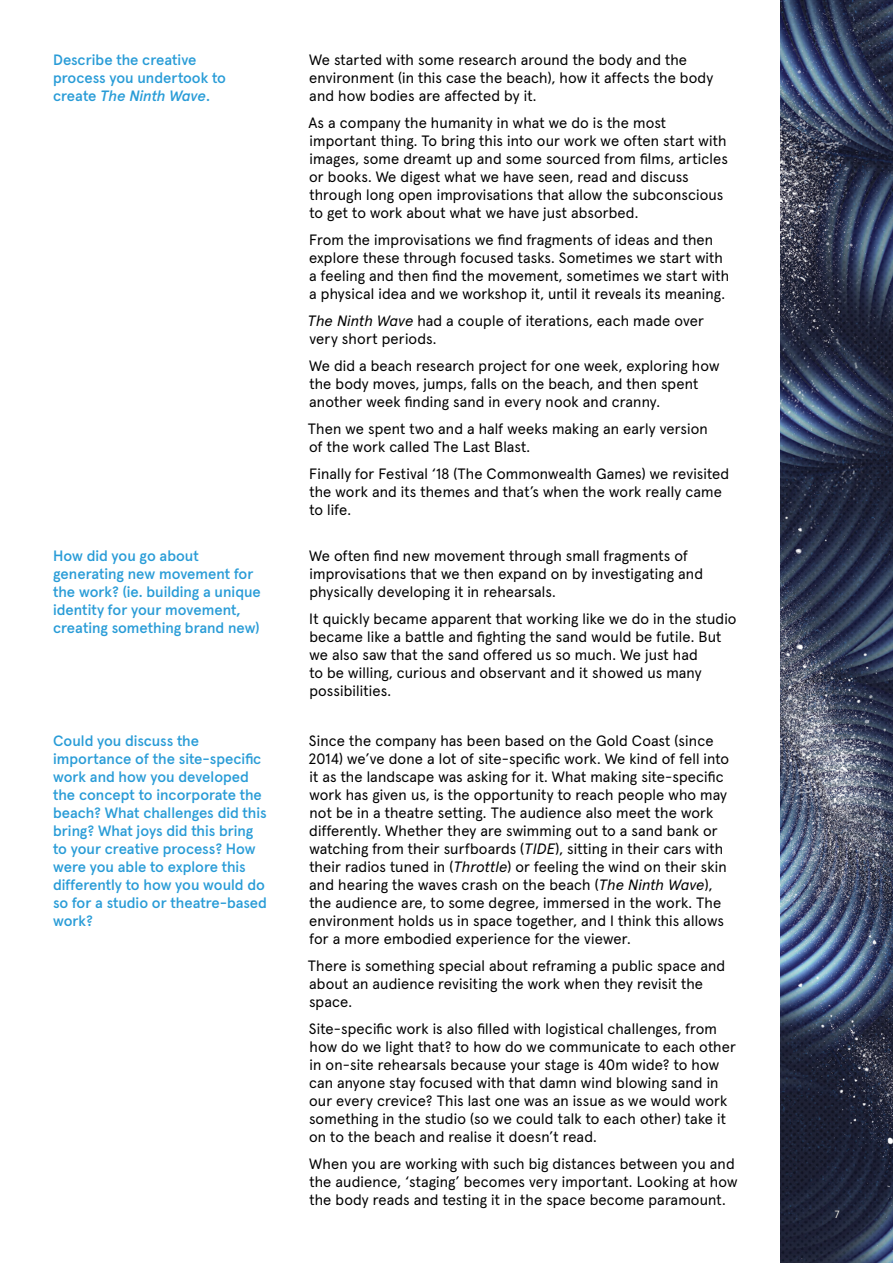
<style>
.page{position:relative;width:893px;height:1263px;background:#fff}
.page>*{position:absolute;margin:0;border:0;box-sizing:border-box;transform-origin:0 0}
.t1{font:15px/18px "Apercu";letter-spacing:.01em;color:#000}
.t2{font:500 15px/18px "Apercu";color:#299cd7}
.t3{font:10.5px "Apercu";color:#fff}
.s1{font-style:italic}
</style>
<div class="page">
<img style="left:781px;top:0;width:112px;height:1263px">
<p class="t2" style="left:53px;top:49px;width:174px">Describe the creative process you undertook to create <span class="s1">The Ninth Wave</span>.</p>
<p class="t2" style="left:53px;top:545px;width:209px">How did you go about generating new movement for the work? (ie. building a unique identity for your movement, creating something brand new)</p>
<p class="t2" style="left:53px;top:730px;width:215px">Could you discuss the importance of the site-specific work and how you developed the concept to incorporate the beach? What challenges did this bring? What joys did this bring to your creative process? How were you able to explore this differently to how you would do so for a studio or theatre-based work?</p>
<p class="t1" style="left:309px;top:49px;width:406px">We started with some research around the body and the environment (in this case the beach), how it affects the body and how bodies are affected by it.</p>
<p class="t1" style="left:309px;top:112px;width:421px">As a company the humanity in what we do is the most important thing. To bring this into our work we often start with images, some dreamt up and some sourced from films, articles or books. We digest what we have seen, read and discuss through long open improvisations that allow the subconscious to get to work about what we have just absorbed.</p>
<p class="t1" style="left:309px;top:229px;width:422px">From the improvisations we find fragments of ideas and then explore these through focused tasks. Sometimes we start with a feeling and then find the movement, sometimes we start with a physical idea and we workshop it, until it reveals its meaning.</p>
<p class="t1" style="left:308px;top:310px;width:398px"><span class="s1">The Ninth Wave</span> had a couple of iterations, each made over very short periods.</p>
<p class="t1" style="left:309px;top:355px;width:412px">We did a beach research project for one week, exploring how the body moves, jumps, falls on the beach, and then spent another week finding sand in every nook and cranny.</p>
<p class="t1" style="left:308px;top:418px;width:402px">Then we spent two and a half weeks making an early version of the work called The Last Blast.</p>
<p class="t1" style="left:309px;top:463px;width:421px">Finally for Festival ‘18 (The Commonwealth Games) we revisited the work and its themes and that’s when the work really came to life.</p>
<p class="t1" style="left:309px;top:545px;width:395px">We often find new movement through small fragments of improvisations that we then expand on by investigating and physically developing it in rehearsals.</p>
<p class="t1" style="left:309px;top:608px;width:429px">It quickly became apparent that working like we do in the studio became like a battle and fighting the sand would be futile. But we also saw that the sand offered us so much. We just had<br>to be willing, curious and observant and it showed us many possibilities.</p>
<p class="t1" style="left:309px;top:730px;width:422px">Since the company has been based on the Gold Coast (since 2014) we’ve done a lot of site-specific work. We kind of fell into it as the landscape was asking for it. What making site-specific work has given us, is the opportunity to reach people who may not be in a theatre setting. The audience also meet the work differently. Whether they are swimming out to a sand bank or watching from their surfboards (<span class="s1">TIDE</span>), sitting in their cars with their radios tuned in (<span class="s1">Throttle</span>) or feeling the wind on their skin and hearing the waves crash on the beach (<span class="s1">The Ninth Wave</span>), the audience are, to some degree, immersed in the work. The environment holds us in space together, and I think this allows for a more embodied experience for the viewer.</p>
<p class="t1" style="left:308px;top:955px;width:419px">There is something special about reframing a public space and about an audience revisiting the work when they revisit the space.</p>
<p class="t1" style="left:309px;top:1018px;width:429px">Site-specific work is also filled with logistical challenges, from how do we light that? to how do we communicate to each other in on-site rehearsals because your stage is 40m wide? to how can anyone stay focused with that damn wind blowing sand in our every crevice? This last one was an issue as we would work something in the studio (so we could talk to each other) take it on to the beach and realise it doesn’t read.</p>
<p class="t1" style="left:309px;top:1153px;width:430px">When you are working with such big distances between you and the audience, ‘staging’ becomes very important. Looking at how the body reads and testing it in the space become paramount.</p>
<p class="t3" style="left:835px;top:1206px;width:6px">7</p>
</div>
